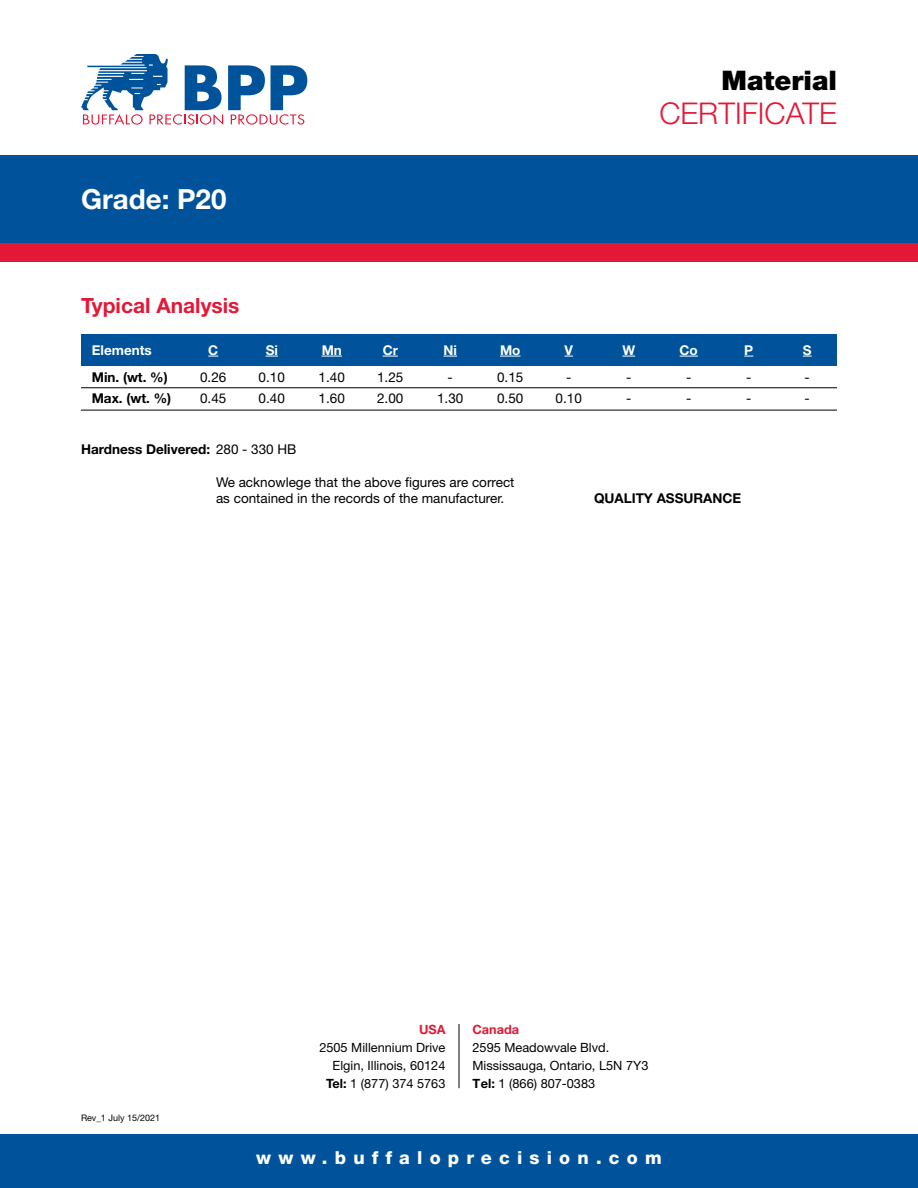
<style>
.page{position:relative;width:918px;height:1188px;background:#fff}
.page>*{position:absolute;margin:0;border:0;box-sizing:border-box;transform-origin:0 0}
.t1{font:300 30px "Helvetica Neue";color:#e31837}
.t2{font:700 27.75px "Helvetica Neue";color:#fff}
.t3{font:900 27px "Helvetica Neue";color:#000}
.t4{font:700 21px "Helvetica Neue";color:#e31837}
.t5{font:800 18px "Helvetica Neue";letter-spacing:.4em;color:#fff}
.t6{font:13.5px/16.5px "Helvetica Neue";color:#000}
.t7{font:700 13.5px "Helvetica Neue";color:#000}
.t8{font:700 13.5px "Helvetica Neue";color:#fff}
.t9{font:12.75px/18px "Helvetica Neue";color:#000}
.t10{font:700 12.75px "Helvetica Neue";color:#e31837}
.t11{font:9px "Helvetica Neue";color:#000}
.s1{font-weight:400}
.s2{font-weight:700}
</style>
<div class="page">
<div style="left:0;top:156px;width:918px;height:87px;background:#00539b"></div>
<div style="left:0;top:243px;width:918px;height:18px;background:#e31837"></div>
<div style="left:0;top:1134px;width:918px;height:54px;background:#00539b"></div>
<hr style="left:459px;top:1024px;width:1px;height:64px;background:#000">
<svg style="left:81px;top:54px;width:226px;height:71px"></svg>
<div style="left:81px;top:334px;width:756px;height:32px;background:#00539b"></div>
<svg style="left:266px;top:356px;width:12px;height:1px"></svg>
<svg style="left:322px;top:356px;width:20px;height:1px"></svg>
<svg style="left:383px;top:356px;width:15px;height:1px"></svg>
<svg style="left:444px;top:356px;width:13px;height:1px"></svg>
<svg style="left:500px;top:356px;width:21px;height:1px"></svg>
<svg style="left:622px;top:356px;width:13px;height:1px"></svg>
<svg style="left:680px;top:356px;width:18px;height:1px"></svg>
<hr style="left:81px;top:387px;width:756px;height:1px;background:#000">
<hr style="left:81px;top:410px;width:756px;height:1px;background:#000">
<h2 class="t2" style="left:81px;top:182px;width:147px">Grade: P20</h2>
<h3 class="t3" style="left:722px;top:64px;width:117px">Material</h3>
<h1 class="t1" style="left:659px;top:95px;width:179px">CERTIFICATE</h1>
<h3 class="t4" style="left:81px;top:293px;width:160px">Typical Analysis</h3>
<p class="t8" style="left:92px;top:342px;width:61px">Elements</p>
<p class="t8" style="left:208px;top:342px;width:12px">C</p>
<p class="t8" style="left:266px;top:342px;width:14px">Si</p>
<p class="t8" style="left:322px;top:342px;width:22px">Mn</p>
<p class="t8" style="left:383px;top:342px;width:17px">Cr</p>
<p class="t8" style="left:444px;top:342px;width:15px">Ni</p>
<p class="t8" style="left:500px;top:342px;width:22px">Mo</p>
<p class="t8" style="left:565px;top:342px;width:10px">V</p>
<p class="t8" style="left:622px;top:342px;width:14px">W</p>
<p class="t8" style="left:680px;top:342px;width:20px">Co</p>
<p class="t8" style="left:744px;top:342px;width:11px">P</p>
<p class="t8" style="left:803px;top:342px;width:10px">S</p>
<p class="t7" style="left:92px;top:369px;width:77px">Min. (wt. %)</p>
<p class="t6" style="left:200px;top:368px;width:28px">0.26</p>
<p class="t6" style="left:259px;top:368px;width:28px">0.10</p>
<p class="t6" style="left:319px;top:368px;width:28px">1.40</p>
<p class="t6" style="left:377px;top:368px;width:28px">1.25</p>
<p class="t6" style="left:448px;top:368px;width:7px">-</p>
<p class="t6" style="left:497px;top:368px;width:28px">0.15</p>
<p class="t6" style="left:566px;top:368px;width:7px">-</p>
<p class="t6" style="left:626px;top:368px;width:7px">-</p>
<p class="t6" style="left:686px;top:368px;width:7px">-</p>
<p class="t6" style="left:746px;top:368px;width:7px">-</p>
<p class="t6" style="left:805px;top:368px;width:7px">-</p>
<p class="t7" style="left:92px;top:390px;width:81px">Max. (wt. %)</p>
<p class="t6" style="left:200px;top:390px;width:28px">0.45</p>
<p class="t6" style="left:259px;top:390px;width:28px">0.40</p>
<p class="t6" style="left:319px;top:390px;width:28px">1.60</p>
<p class="t6" style="left:377px;top:390px;width:28px">2.00</p>
<p class="t6" style="left:437px;top:390px;width:28px">1.30</p>
<p class="t6" style="left:497px;top:390px;width:28px">0.50</p>
<p class="t6" style="left:556px;top:390px;width:28px">0.10</p>
<p class="t6" style="left:626px;top:390px;width:7px">-</p>
<p class="t6" style="left:686px;top:390px;width:7px">-</p>
<p class="t6" style="left:746px;top:390px;width:7px">-</p>
<p class="t6" style="left:805px;top:390px;width:7px">-</p>
<p class="t7" style="left:81px;top:441px;width:217px">Hardness Delivered: <span class="s1">280 - 330 HB</span></p>
<p class="t6" style="left:216px;top:474px;width:300px">We acknowlege that the above figures are correct as contained in the records of the manufacturer.</p>
<p class="t7" style="left:594px;top:490px;width:149px">QUALITY ASSURANCE</p>
<p class="t11" style="left:81px;top:1112px;width:81px">Rev_1 July 15/2021</p>
<p class="t10" style="left:419px;top:1022px;width:28px">USA</p>
<p class="t9" style="left:319px;top:1038px;width:128px;text-align:right">2505 Millennium Drive<br>Elgin, Illinois, 60124<br><span class="s2">Tel:</span> 1 (877) 374 5763</p>
<p class="t10" style="left:472px;top:1022px;width:48px">Canada</p>
<p class="t9" style="left:472px;top:1038px;width:177px">2595 Meadowvale Blvd.<br>Mississauga, Ontario, L5N 7Y3<br><span class="s2">Tel:</span> 1 (866) 807-0383</p>
<h3 class="t5" style="left:256px;top:1147px;width:407px">www.buffaloprecision.com</h3>
</div>
